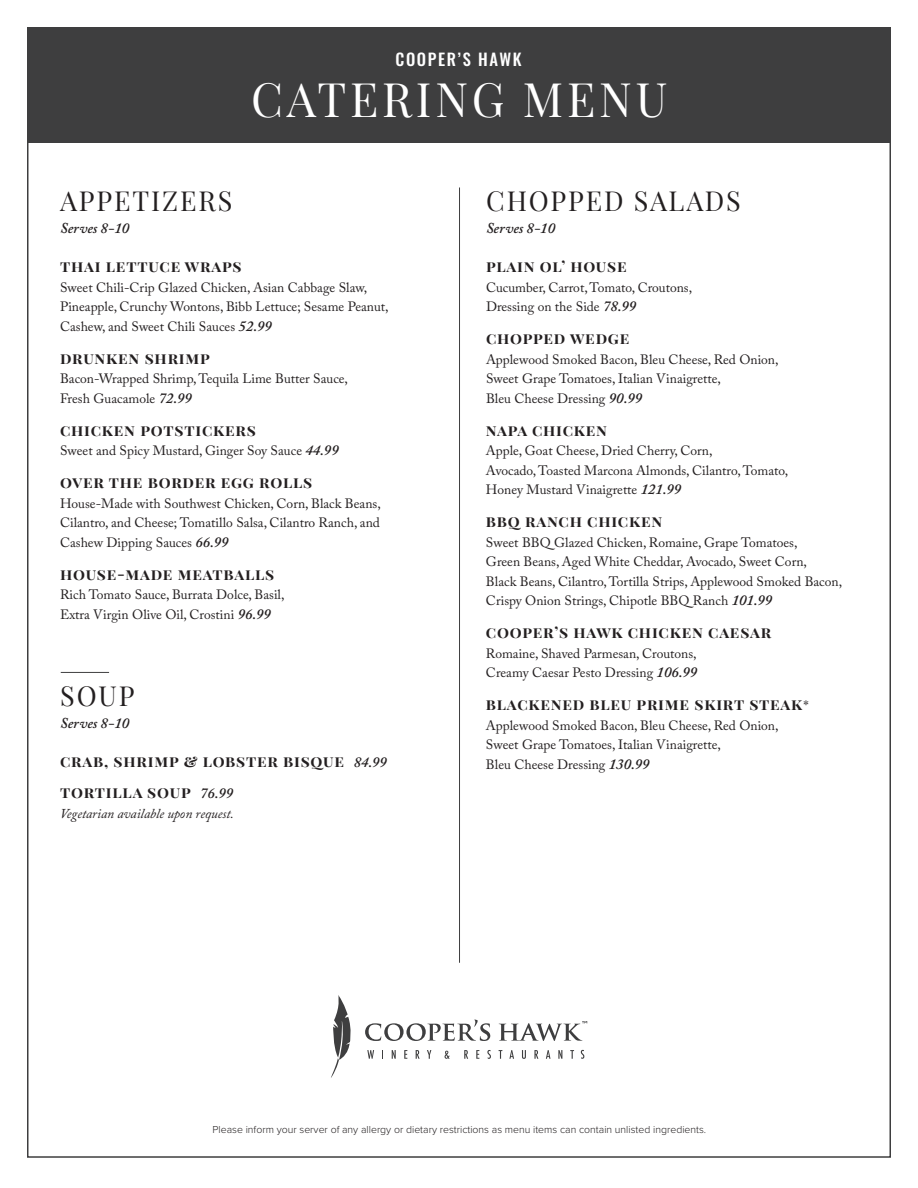
<style>
.page{position:relative;width:918px;height:1188px;background:#fff}
.page>*{position:absolute;margin:0;border:0;box-sizing:border-box;transform-origin:0 0}
.t1{font:46.5px "Playfair Display";letter-spacing:.08em;color:#fff}
.t2{font:27px "Playfair Display";letter-spacing:.07em;color:#231f20}
.t3{font:16.5px "Oswald";letter-spacing:.1em;color:#fff}
.t4{font:700 15.75px "Playfair Display SC";letter-spacing:.05em;color:#231f20}
.t5{font:italic 600 15px "Adobe Caslon Pro";color:#231f20}
.t6{font:13.5px/19.5px "Adobe Caslon Pro";color:#231f20}
.t7{font:italic 13.5px "Adobe Caslon Pro";color:#231f20}
.t8{font:300 10.5px "Proxima Nova";color:#231f20}
.s1{font-weight:600;font-style:italic;font-size:15px}
.s2{font-family:"Adobe Caslon Pro";font-weight:600;font-style:italic;font-size:15px}
.s3{font-weight:400;font-size:12px}
</style>
<div class="page">
<hr style="left:459px;top:188px;width:1px;height:775px;background:#3e3e3f">
<div style="left:27px;top:27px;width:864px;height:116px;background:#3e3e3f"></div>
<svg style="left:331px;top:995px;width:20px;height:83px"></svg>
<svg style="left:365px;top:1020px;width:125px;height:21px"></svg>
<svg style="left:499px;top:1021px;width:88px;height:20px"></svg>
<svg style="left:367px;top:1050px;width:7px;height:9px"></svg>
<svg style="left:392px;top:1050px;width:4px;height:9px"></svg>
<svg style="left:404px;top:1050px;width:3px;height:9px"></svg>
<svg style="left:416px;top:1050px;width:4px;height:9px"></svg>
<svg style="left:427px;top:1050px;width:4px;height:9px"></svg>
<svg style="left:445px;top:1051px;width:5px;height:8px"></svg>
<svg style="left:464px;top:1050px;width:4px;height:9px"></svg>
<svg style="left:476px;top:1050px;width:3px;height:9px"></svg>
<svg style="left:487px;top:1050px;width:4px;height:9px"></svg>
<svg style="left:499px;top:1050px;width:3px;height:9px"></svg>
<svg style="left:509px;top:1050px;width:5px;height:9px"></svg>
<svg style="left:522px;top:1050px;width:4px;height:9px"></svg>
<svg style="left:534px;top:1050px;width:4px;height:9px"></svg>
<svg style="left:546px;top:1050px;width:5px;height:9px"></svg>
<svg style="left:558px;top:1050px;width:4px;height:9px"></svg>
<svg style="left:570px;top:1050px;width:4px;height:9px"></svg>
<svg style="left:581px;top:1050px;width:3px;height:9px"></svg>
<hr style="left:61px;top:672px;width:48px;height:1px;background:#3e3e3f">
<p class="t3" style="left:395px;top:45px;width:128px">COOPER’S HAWK</p>
<p class="t1" style="left:251px;top:71px;width:418px">CATERING MENU</p>
<p class="t2" style="left:60px;top:184px;width:173px">APPETIZERS</p>
<p class="t5" style="left:60px;top:219px;width:71px">Serves 8-10</p>
<p class="t4" style="left:60px;top:254px;width:183px">THAI LETTUCE WRAPS</p>
<p class="t6" style="left:60px;top:277px;width:330px">Sweet Chili-Crip Glazed Chicken, Asian Cabbage Slaw,<br>Pineapple, Crunchy Wontons, Bibb Lettuce; Sesame Peanut,<br>Cashew, and Sweet Chili Sauces <span class="s1">52.99</span></p>
<p class="t4" style="left:60px;top:345px;width:151px">DRUNKEN SHRIMP</p>
<p class="t6" style="left:60px;top:369px;width:290px">Bacon-Wrapped Shrimp, Tequila Lime Butter Sauce,<br>Fresh Guacamole <span class="s1">72.99</span></p>
<p class="t4" style="left:60px;top:417px;width:197px">CHICKEN POTSTICKERS</p>
<p class="t6" style="left:60px;top:441px;width:280px">Sweet and Spicy Mustard, Ginger Soy Sauce <span class="s1">44.99</span></p>
<p class="t4" style="left:60px;top:470px;width:254px">OVER THE BORDER EGG ROLLS</p>
<p class="t6" style="left:60px;top:493px;width:322px;text-align:justify">House-Made with Southwest Chicken, Corn, Black Beans, Cilantro, and Cheese; Tomatillo Salsa, Cilantro Ranch, and Cashew Dipping Sauces <span class="s1">66.99</span></p>
<p class="t4" style="left:60px;top:561px;width:216px">HOUSE-MADE MEATBALLS</p>
<p class="t6" style="left:60px;top:585px;width:226px">Rich Tomato Sauce, Burrata Dolce, Basil,<br>Extra Virgin Olive Oil, Crostini <span class="s1">96.99</span></p>
<p class="t2" style="left:60px;top:679px;width:76px">SOUP</p>
<p class="t5" style="left:60px;top:714px;width:71px">Serves 8-10</p>
<p class="t4" style="left:60px;top:749px;width:329px">CRAB, SHRIMP &amp; LOBSTER BISQUE <span class="s2">84.99</span></p>
<p class="t4" style="left:60px;top:780px;width:175px">TORTILLA SOUP <span class="s2">76.99</span></p>
<p class="t7" style="left:60px;top:805px;width:175px">Vegetarian available upon request.</p>
<p class="t2" style="left:486px;top:184px;width:256px">CHOPPED SALADS</p>
<p class="t5" style="left:486px;top:219px;width:71px">Serves 8-10</p>
<p class="t4" style="left:486px;top:254px;width:142px">PLAIN OL’ HOUSE</p>
<p class="t6" style="left:486px;top:277px;width:208px">Cucumber, Carrot, Tomato, Croutons,<br>Dressing on the Side <span class="s1">78.99</span></p>
<p class="t4" style="left:486px;top:326px;width:145px">CHOPPED WEDGE</p>
<p class="t6" style="left:486px;top:349px;width:294px">Applewood Smoked Bacon, Bleu Cheese, Red Onion,<br>Sweet Grape Tomatoes, Italian Vinaigrette,<br>Bleu Cheese Dressing <span class="s1">90.99</span></p>
<p class="t4" style="left:486px;top:417px;width:123px">NAPA CHICKEN</p>
<p class="t6" style="left:486px;top:441px;width:304px">Apple, Goat Cheese, Dried Cherry, Corn,<br>Avocado, Toasted Marcona Almonds, Cilantro, Tomato,<br>Honey Mustard Vinaigrette <span class="s1">121.99</span></p>
<p class="t4" style="left:486px;top:509px;width:178px">BBQ RANCH CHICKEN</p>
<p class="t6" style="left:486px;top:532px;width:358px">Sweet BBQ Glazed Chicken, Romaine, Grape Tomatoes,<br>Green Beans, Aged White Cheddar, Avocado, Sweet Corn,<br>Black Beans, Cilantro, Tortilla Strips, Applewood Smoked Bacon, Crispy Onion Strings, Chipotle BBQ Ranch <span class="s1">101.99</span></p>
<p class="t4" style="left:486px;top:620px;width:287px">COOPER’S HAWK CHICKEN CAESAR</p>
<p class="t6" style="left:486px;top:643px;width:213px">Romaine, Shaved Parmesan, Croutons,<br>Creamy Caesar Pesto Dressing <span class="s1">106.99</span></p>
<p class="t4" style="left:486px;top:692px;width:325px">BLACKENED BLEU PRIME SKIRT STEAK<span class="s3">*</span></p>
<p class="t6" style="left:486px;top:715px;width:294px">Applewood Smoked Bacon, Bleu Cheese, Red Onion,<br>Sweet Grape Tomatoes, Italian Vinaigrette,<br>Bleu Cheese Dressing <span class="s1">130.99</span></p>
<p class="t8" style="left:213px;top:1121px;width:495px">Please inform your server of any allergy or dietary restrictions as menu items can contain unlisted ingredients.</p>
</div>
